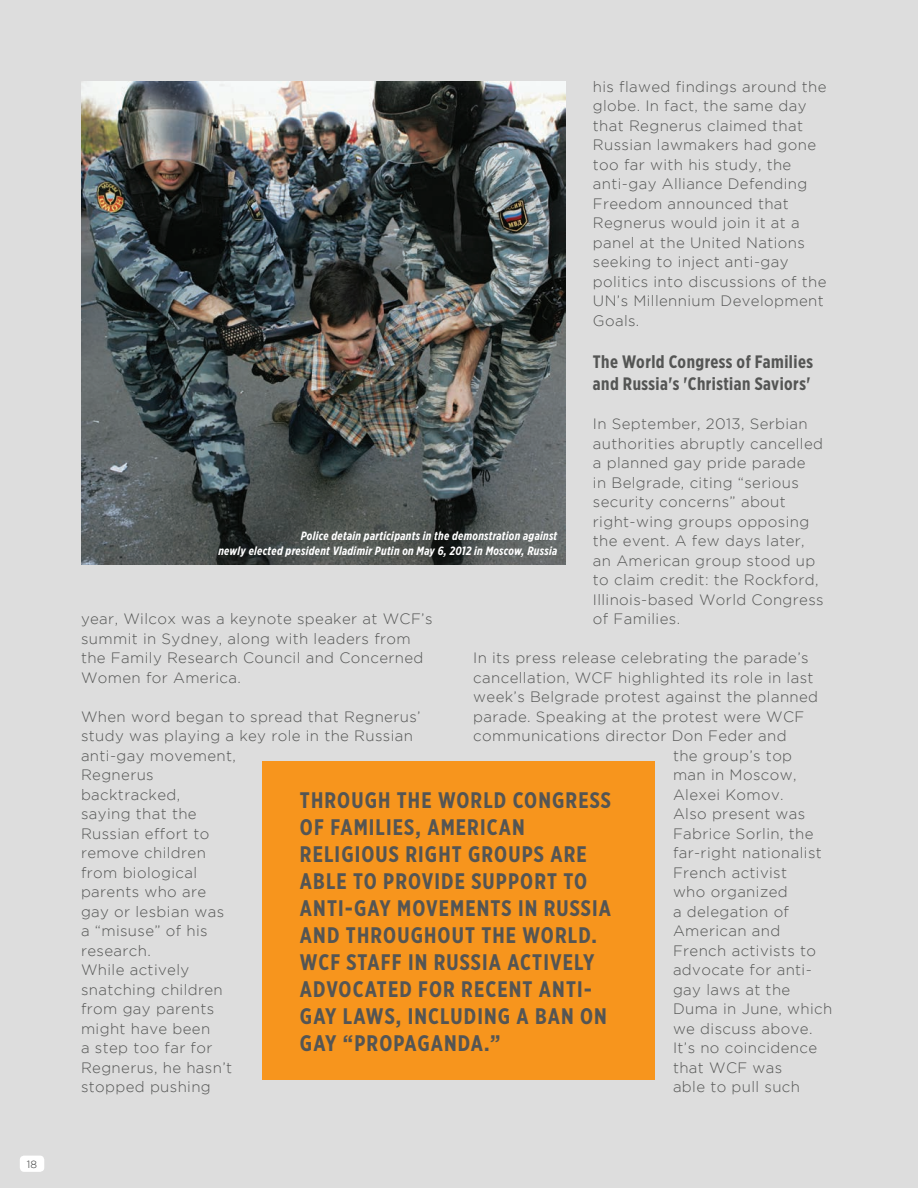
<style>
.page{position:relative;width:918px;height:1188px;background:#ddd}
.page>*{position:absolute;margin:0;border:0;box-sizing:border-box;transform-origin:0 0}
.t1{font:700 22.5px/27px "Gotham X Narrow";letter-spacing:.05em;color:#545554}
.t2{font:700 18px/22.5px "Gotham X Narrow";letter-spacing:.025em;color:#545554}
.t3{font:300 15px/19.5px "Gotham";letter-spacing:.025em;color:#545554}
.t4{font:italic 700 12px/15px "Gotham X Narrow";letter-spacing:.025em;color:#fff;text-align:right}
.t5{font:300 10.5px "Gotham";color:#313232}
</style>
<div class="page">
<div style="left:20px;top:1156px;width:24px;height:16px;background:#fff;border-radius:4px"></div>
<img style="left:81px;top:81px;width:485px;height:483px">
<div style="left:262px;top:762px;width:393px;height:318px;background:#f7951d"></div>
<p class="t5" style="left:27px;top:1158px;width:12px">18</p>
<p class="t3" style="left:593px;top:77px;width:235px">his flawed findings around the globe. In fact, the same day that Regnerus claimed that<br>Russian lawmakers had gone too far with his study, the anti-gay Alliance Defending<br>Freedom announced that<br>Regnerus would join it at a panel at the United Nations seeking to inject anti-gay politics into discussions of the<br>UN’s Millennium Development<br>Goals.</p>
<p class="t2" style="left:593px;top:350px;width:222px">The World Congress of Families and Russia's 'Christian Saviors'</p>
<p class="t3" style="left:593px;top:414px;width:232px">In September, 2013, Serbian authorities abruptly cancelled a planned gay pride parade<br>in Belgrade, citing “serious security concerns” about right-wing groups opposing the event. A few days later, an American group stood up to claim credit: the Rockford,<br>Illinois-based World Congress of Families.</p>
<p class="t3" style="left:473px;top:648px;width:337px">In its press release celebrating the parade’s</p>
<p class="t3" style="left:473px;top:668px;width:342px">cancellation, WCF highlighted its role in last</p>
<p class="t3" style="left:473px;top:687px;width:346px">week’s Belgrade protest against the planned</p>
<p class="t3" style="left:473px;top:707px;width:333px">parade. Speaking at the protest were WCF</p>
<p class="t3" style="left:473px;top:726px;width:315px">communications director Don Feder and</p>
<p class="t3" style="left:673px;top:746px;width:121px">the group’s top</p>
<p class="t3" style="left:673px;top:765px;width:125px">man in Moscow,</p>
<p class="t3" style="left:673px;top:785px;width:112px">Alexei Komov.</p>
<p class="t3" style="left:673px;top:804px;width:134px">Also present was</p>
<p class="t3" style="left:673px;top:824px;width:142px">Fabrice Sorlin, the</p>
<p class="t3" style="left:673px;top:843px;width:150px">far-right nationalist</p>
<p class="t3" style="left:673px;top:863px;width:116px">French activist</p>
<p class="t3" style="left:673px;top:882px;width:116px">who organized</p>
<p class="t3" style="left:673px;top:902px;width:118px">a delegation of</p>
<p class="t3" style="left:673px;top:921px;width:109px">American and</p>
<p class="t3" style="left:673px;top:941px;width:145px">French activists to</p>
<p class="t3" style="left:673px;top:960px;width:140px">advocate for anti-</p>
<p class="t3" style="left:673px;top:980px;width:119px">gay laws at the</p>
<p class="t3" style="left:673px;top:999px;width:161px">Duma in June, which</p>
<p class="t3" style="left:673px;top:1019px;width:141px">we discuss above.</p>
<p class="t3" style="left:673px;top:1038px;width:146px">It’s no coincidence</p>
<p class="t3" style="left:673px;top:1058px;width:111px">that WCF was</p>
<p class="t3" style="left:673px;top:1077px;width:129px">able to pull such</p>
<p class="t4" style="left:218px;top:528px;width:340px">Police detain participants in the demonstration against<br>newly elected president Vladimir Putin on May 6, 2012 in Moscow, Russia</p>
<p class="t3" style="left:81px;top:609px;width:353px">year, Wilcox was a keynote speaker at WCF’s summit in Sydney, along with leaders from the Family Research Council and Concerned Women for America.</p>
<p class="t3" style="left:81px;top:707px;width:341px">When word began to spread that Regnerus’ study was playing a key role in the Russian anti-gay movement,<br>Regnerus<br>backtracked,<br>saying that the<br>Russian effort to<br>remove children<br>from biological<br>parents who are<br>gay or lesbian was<br>a “misuse” of his<br>research.<br>While actively<br>snatching children<br>from gay parents<br>might have been<br>a step too far for<br>Regnerus, he hasn’t<br>stopped pushing</p>
<p class="t1" style="left:300px;top:787px;width:313px">THROUGH THE WORLD CONGRESS<br>OF FAMILIES, AMERICAN<br>RELIGIOUS RIGHT GROUPS ARE<br>ABLE TO PROVIDE SUPPORT TO<br>ANTI-GAY MOVEMENTS IN RUSSIA<br>AND THROUGHOUT THE WORLD.<br>WCF STAFF IN RUSSIA ACTIVELY<br>ADVOCATED FOR RECENT ANTI-<br>GAY LAWS, INCLUDING A BAN ON<br>GAY “PROPAGANDA.”</p>
</div>
